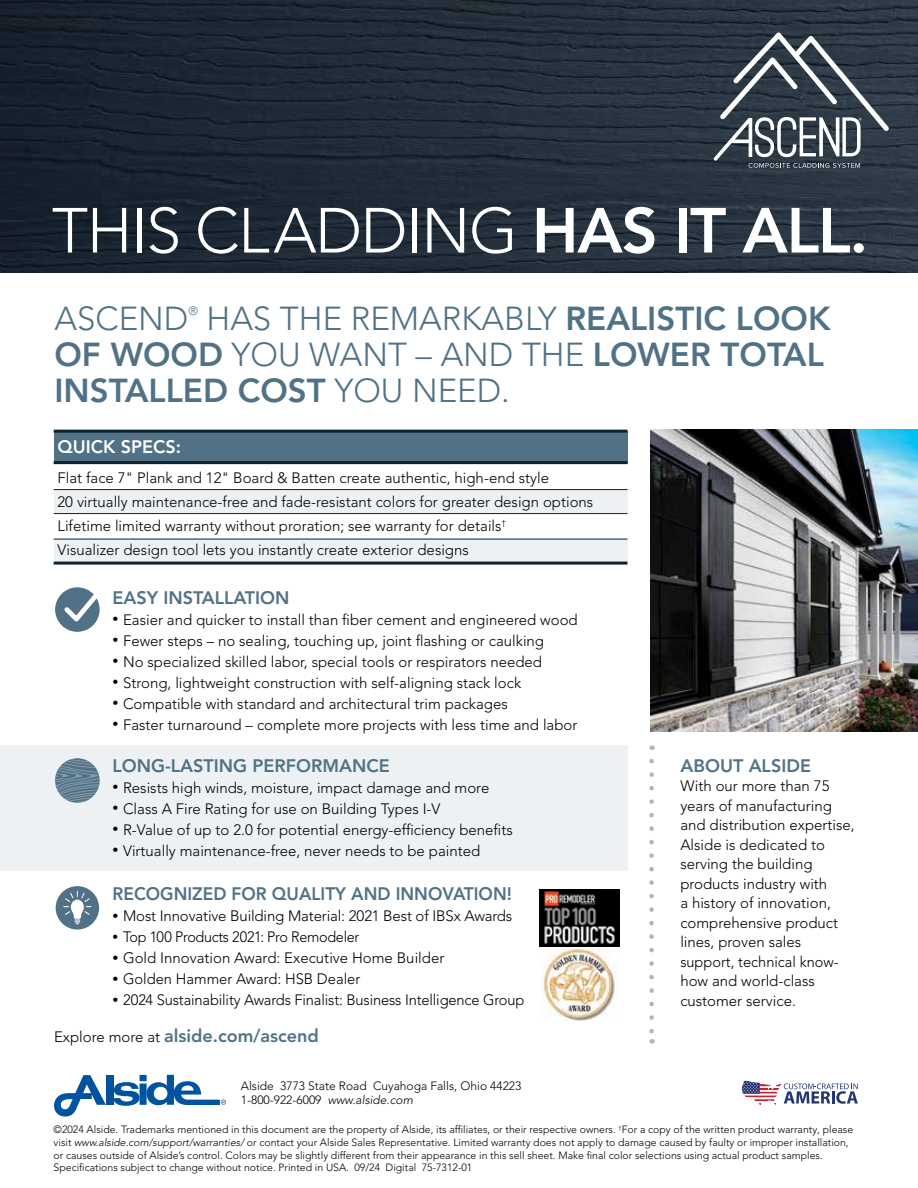
<style>
.page{position:relative;width:918px;height:1188px;background:#fff}
.page>*{position:absolute;margin:0;border:0;box-sizing:border-box;transform-origin:0 0}
.t1{font:300 63px "Avenir LT Pro";letter-spacing:-.02em;color:#fff}
.t2{font:800 33px/36px "Avenir LT Pro";color:#517286}
.t3{font:300 33px "Avenir LT Pro";color:#517286}
.t4{font:800 18px "Avenir LT Pro";color:#517286}
.t5{font:800 18px "Avenir LT Pro";color:#517286;scale:.96 1}
.t6{font:800 18px "Avenir LT Pro";color:#fff}
.t7{font:300 15px/19.5px "Avenir LT Pro";color:#000}
.t8{font:300 15px "Avenir LT Pro";letter-spacing:-.02em;color:#000;scale:.96 1}
.t9{font:300 12px/14.4px "Avenir LT Pro";color:#000}
.t10{font:300 12px "Avenir LT Pro";color:#517286}
.t11{font:300 10.5px/12.6px "Avenir LT Pro";color:#000}
.s1{font-weight:800}
.s2{font-weight:300}
.s3{font-size:12px}
.s4{font-weight:300;font-size:15px;color:#000}
.s5{font-style:italic}
</style>
<div class="page">
<img style="left:651px;top:430px;width:267px;height:301px">
<div style="left:0;top:745px;width:627px;height:126px;background:#eef1f3"></div>
<div style="left:54px;top:539px;width:573px;height:24px;background:#eef1f3"></div>
<hr style="left:54px;top:539px;width:573px;height:1px;background:#0f232f">
<hr style="left:54px;top:562px;width:573px;height:3px;background:#0f232f">
<div style="left:54px;top:432px;width:573px;height:32px;background:#517286"></div>
<div style="left:54px;top:489px;width:573px;height:25px;background:#eef1f3"></div>
<hr style="left:54px;top:489px;width:573px;height:1px;background:#0f232f">
<hr style="left:54px;top:513px;width:573px;height:1px;background:#0f232f">
<hr style="left:54px;top:430px;width:573px;height:3px;background:#0f232f">
<hr style="left:54px;top:461px;width:573px;height:3px;background:#0f232f">
<svg style="left:55px;top:587px;width:45px;height:45px"></svg>
<img style="left:0;top:0;width:918px;height:273px">
<svg style="left:714px;top:33px;width:175px;height:135px;background:#505a64"></svg>
<svg style="left:649px;top:761px;width:5px;height:283px"></svg>
<svg style="left:55px;top:759px;width:45px;height:44px"></svg>
<div style="left:56px;top:886px;width:43px;height:44px;background:#517286;border-radius:50%"></div>
<svg style="left:63px;top:890px;width:29px;height:34px"></svg>
<img style="left:539px;top:889px;width:81px;height:58px">
<svg style="left:742px;top:1081px;width:4px;height:10px"></svg>
<svg style="left:784px;top:1083px;width:74px;height:21px"></svg>
<div style="left:140px;top:1075px;width:7px;height:6px;background:#00539f"></div>
<div style="left:140px;top:1084px;width:7px;height:21px;background:#00539f"></div>
<div style="left:106px;top:1075px;width:8px;height:30px;background:#00539f"></div>
<svg style="left:114px;top:1082px;width:26px;height:24px"></svg>
<svg style="left:54px;top:1075px;width:52px;height:42px"></svg>
<svg style="left:146px;top:1075px;width:80px;height:30px"></svg>
<img style="left:542px;top:948px;width:74px;height:72px">
<h1 class="t1" style="left:52px;top:194px;width:818px">THIS CLADDING <span class="s1">HAS IT ALL.</span></h1>
<h2 class="t3" style="left:54px;top:299px;width:135px">ASCEND</h2>
<p class="t10" style="left:188px;top:304px;width:11px">®</p>
<h2 class="t2" style="left:54px;top:301px;width:778px;text-indent:152px"><span class="s2">HAS THE REMARKABLY</span> REALISTIC LOOK<br>OF WOOD <span class="s2">YOU WANT – AND THE</span> LOWER TOTAL<br>INSTALLED COST <span class="s2">YOU NEED.</span></h2>
<p class="t6" style="left:58px;top:436px;width:125px">QUICK SPECS:</p>
<p class="t7" style="left:58px;top:466px;width:537px;line-height:24px">Flat face 7" Plank and 12" Board &amp; Batten create authentic, high-end style<br>20 virtually maintenance-free and fade-resistant colors for greater design options Lifetime limited warranty without proration; see warranty for details<sup>†<br></sup>Visualizer design tool lets you instantly create exterior designs</p>
<p class="t4" style="left:113px;top:587px;width:179px">EASY INSTALLATION</p>
<p class="t7" style="left:113px;top:610px;width:467px"><span class="s3">•</span> Easier and quicker to install than fiber cement and engineered wood</p>
<p class="t7" style="left:113px;top:631px;width:433px"><span class="s3">•</span> Fewer steps – no sealing, touching up, joint flashing or caulking</p>
<p class="t7" style="left:113px;top:652px;width:431px"><span class="s3">•</span> No specialized skilled labor, special tools or respirators needed</p>
<p class="t7" style="left:113px;top:673px;width:410px"><span class="s3">•</span> Strong, lightweight construction with self-aligning stack lock</p>
<p class="t7" style="left:113px;top:694px;width:397px"><span class="s3">•</span> Compatible with standard and architectural trim packages</p>
<p class="t7" style="left:113px;top:715px;width:466px"><span class="s3">•</span> Faster turnaround – complete more projects with less time and labor</p>
<p class="t4" style="left:113px;top:755px;width:279px">LONG-LASTING PERFORMANCE</p>
<p class="t7" style="left:113px;top:778px;width:378px"><span class="s3">•</span> Resists high winds, moisture, impact damage and more</p>
<p class="t7" style="left:113px;top:799px;width:329px"><span class="s3">•</span> Class A Fire Rating for use on Building Types I-V</p>
<p class="t7" style="left:113px;top:820px;width:402px"><span class="s3">•</span> R-Value of up to 2.0 for potential energy-efficiency benefits</p>
<p class="t7" style="left:113px;top:841px;width:369px"><span class="s3">•</span> Virtually maintenance-free, never needs to be painted</p>
<p class="t5" style="left:113px;top:883px;width:417px">RECOGNIZED FOR QUALITY AND INNOVATION!</p>
<p class="t7" style="left:113px;top:906px;width:401px"><span class="s3">•</span> Most Innovative Building Material: 2021 Best of IBSx Awards</p>
<p class="t8" style="left:113px;top:928px;width:259px"><span class="s3">•</span> Top 100 Products 2021: Pro Remodeler</p>
<p class="t7" style="left:113px;top:948px;width:333px"><span class="s3">•</span> Gold Innovation Award: Executive Home Builder</p>
<p class="t7" style="left:113px;top:969px;width:249px"><span class="s3">•</span> Golden Hammer Award: HSB Dealer</p>
<p class="t7" style="left:113px;top:990px;width:414px"><span class="s3">•</span> 2024 Sustainability Awards Finalist: Business Intelligence Group</p>
<p class="t4" style="left:54px;top:1025px;width:266px"><span class="s4">Explore more at</span> alside.com/ascend</p>
<p class="t9" style="left:241px;top:1078px;width:282px">Alside 3773 State Road Cuyahoga Falls, Ohio 44223<br>1-800-922-6009 <span class="s5">www.alside.com</span></p>
<p class="t4" style="left:680px;top:755px;width:132px">ABOUT ALSIDE</p>
<p class="t7" style="left:680px;top:776px;width:176px">With our more than 75 years of manufacturing and distribution expertise,<br>Alside is dedicated to serving the building products industry with<br>a history of innovation, comprehensive product lines, proven sales support, technical know&shy;how and world-class customer service.</p>
<p class="t11" style="left:54px;top:1123px;width:801px">©2024 Alside. Trademarks mentioned in this document are the property of Alside, its affiliates, or their respective owners. <sup>†</sup>For a copy of the written product warranty, please visit <span class="s5">www.alside.com/support/warranties/</span> or contact your Alside Sales Representative. Limited warranty does not apply to damage caused by faulty or improper installation, or causes outside of Alside’s control. Colors may be slightly different from their appearance in this sell sheet. Make final color selections using actual product samples.<br>Specifications subject to change without notice. Printed in USA. 09/24 Digital 75-7312-01</p>
</div>
